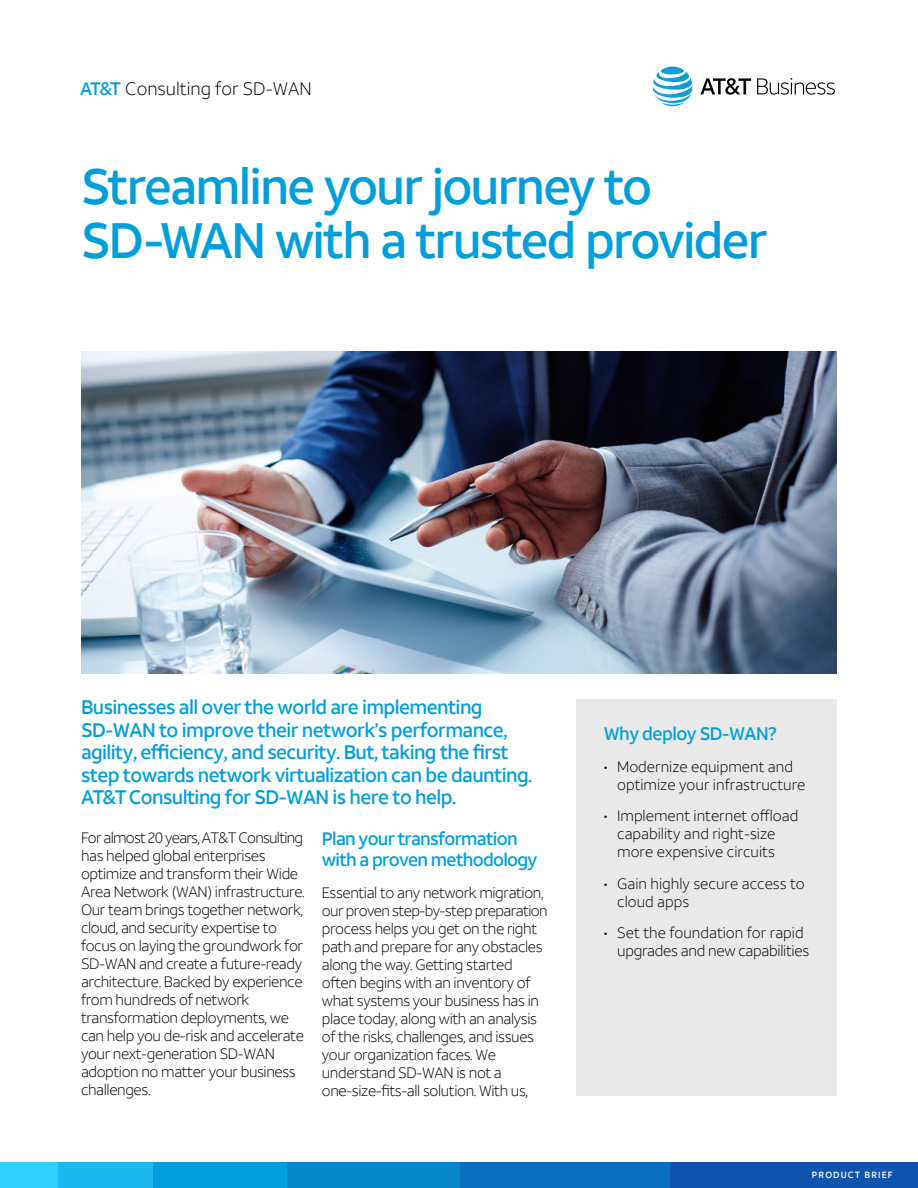
<style>
.page{position:relative;width:918px;height:1188px;background:#fff}
.page>*{position:absolute;margin:0;border:0;box-sizing:border-box;transform-origin:0 0}
.t1{font:500 49.5px/54px "ATT Aleck Sans";letter-spacing:-.04em;color:#009fdb}
.t2{font:500 19.5px/22.5px "ATT Aleck Sans";letter-spacing:-.03em;color:#009fdb}
.t3{font:500 18px/21px "ATT Aleck Sans";letter-spacing:-.04em;color:#009fdb}
.t4{font:300 18px "ATT Aleck Sans";color:#000}
.t5{font:300 15px/18px "ATT Aleck Sans";letter-spacing:-.025em;color:#000}
.t6{font:300 15px/18px "ATT Aleck Sans";color:#000}
.t7{font:500 9px "ATT Aleck Sans";letter-spacing:.12em;color:#fff}
.s1{font-weight:500;color:#009fdb}
</style>
<div class="page">
<svg style="left:653px;top:67px;width:39px;height:39px"></svg>
<svg style="left:700px;top:78px;width:51px;height:17px"></svg>
<svg style="left:757px;top:78px;width:78px;height:17px"></svg>
<div style="left:669px;top:1163px;width:249px;height:25px;background:#0f54af"></div>
<div style="left:459px;top:1163px;width:211px;height:25px;background:#0a6ebe"></div>
<div style="left:287px;top:1163px;width:172px;height:25px;background:#0586cb"></div>
<div style="left:153px;top:1163px;width:134px;height:25px;background:#009fdb"></div>
<div style="left:57px;top:1163px;width:96px;height:25px;background:#18b9ed"></div>
<div style="left:0;top:1162px;width:57px;height:26px;background:#30d1ff"></div>
<div style="left:577px;top:700px;width:260px;height:396px;background:#e9e9e9"></div>
<img style="left:81px;top:351px;width:755px;height:323px">
<p class="t4" style="left:80px;top:77px;width:233px"><span class="s1">AT&amp;T</span> Consulting for SD-WAN</p>
<h1 class="t1" style="left:81px;top:160px;width:688px">Streamline your journey to<br>SD-WAN with a trusted provider</h1>
<p class="t2" style="left:81px;top:696px;width:453px">Businesses all over the world are implementing SD-WAN to improve their network’s performance, agility, efficiency, and security. But, taking the first step towards network virtualization can be daunting.<br>AT&amp;T Consulting for SD-WAN is here to help.</p>
<p class="t5" style="left:81px;top:828px;width:225px">For almost 20 years, AT&amp;T Consulting has helped global enterprises optimize and transform their Wide<br>Area Network (WAN) infrastructure.<br>Our team brings together network, cloud, and security expertise to focus on laying the groundwork for<br>SD-WAN and create a future-ready architecture. Backed by experience from hundreds of network transformation deployments, we can help you de-risk and accelerate your next-generation SD-WAN adoption no matter your business challenges.</p>
<p class="t3" style="left:322px;top:828px;width:217px">Plan your transformation with a proven methodology</p>
<p class="t5" style="left:322px;top:883px;width:227px">Essential to any network migration, our proven step-by-step preparation process helps you get on the right path and prepare for any obstacles along the way. Getting started often begins with an inventory of what systems your business has in place today, along with an analysis of the risks, challenges, and issues your organization faces. We understand SD-WAN is not a one-size-fits-all solution. With us,</p>
<p class="t3" style="left:604px;top:723px;width:175px">Why deploy SD-WAN?</p>
<p class="t6" style="left:617px;top:757px;width:190px;text-indent:-14px">• Modernize equipment and optimize your infrastructure</p>
<p class="t6" style="left:617px;top:807px;width:183px;text-indent:-14px">• Implement internet offload capability and right-size more expensive circuits</p>
<p class="t6" style="left:617px;top:874px;width:189px;text-indent:-14px">• Gain highly secure access to cloud apps</p>
<p class="t5" style="left:617px;top:924px;width:194px;text-indent:-14px">• Set the foundation for rapid upgrades and new capabilities</p>
<p class="t7" style="left:812px;top:1169px;width:82px">PRODUCT BRIEF</p>
</div>
